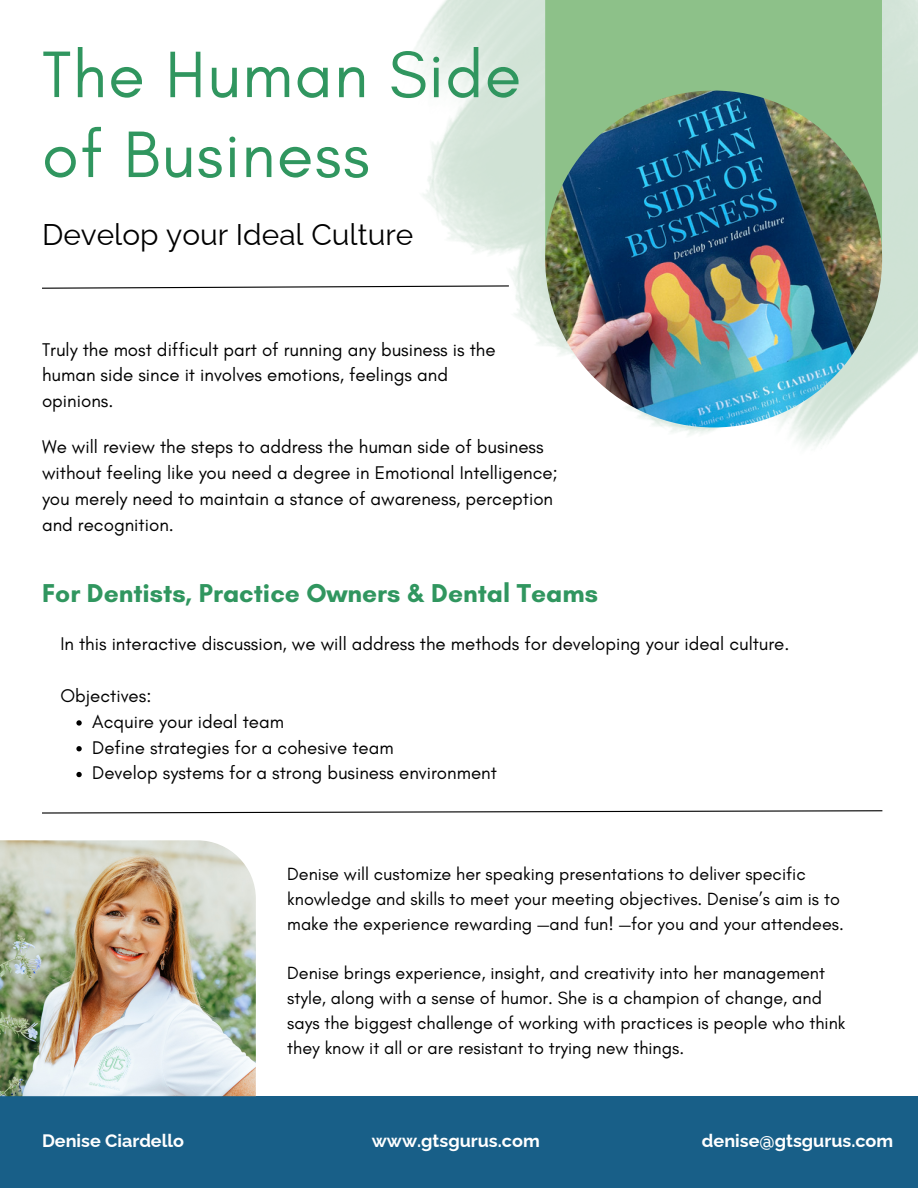
<style>
.page{position:relative;width:918px;height:1188px;background:#fff}
.page>*{position:absolute;margin:0;border:0;box-sizing:border-box;transform-origin:0 0}
.t1{font:66.9px/79.8px "Glacial Indifference";letter-spacing:.02em;color:#30965f}
.t2{font:29.85px "Raleway";color:#000}
.t3{font:700 26.4px "Glacial Indifference";color:#30965f}
.t4{font:18.75px/25.8px "Glacial Indifference";color:#000}
.t5{font:18px/24.8px "Glacial Indifference";color:#000}
.t6{font:700 18px "Raleway";color:#fff}
</style>
<div class="page">
<img style="left:414px;top:0;width:504px;height:447px">
<div style="left:545px;top:0;width:337px;height:285px;background:#8dc189"></div>
<img style="left:545px;top:91px;width:337px;height:336px;border-radius:50%">
<div style="left:0;top:1096px;width:918px;height:92px;background:#185f88"></div>
<svg style="left:42px;top:285px;width:468px;height:4px"></svg>
<img style="left:0;top:840px;width:256px;height:256px">
<svg style="left:76px;top:720px;width:6px;height:6px"></svg>
<svg style="left:76px;top:746px;width:6px;height:5px"></svg>
<svg style="left:76px;top:772px;width:6px;height:5px"></svg>
<svg style="left:42px;top:810px;width:841px;height:4px"></svg>
<p class="t1" style="left:42px;top:34px;width:481px">The Human Side of Business</p>
<p class="t2" style="left:42px;top:217px;width:373px">Develop your Ideal Culture</p>
<p class="t4" style="left:42px;top:336px;width:455px">Truly the most difficult part of running any business is the human side since it involves emotions, feelings and opinions.</p>
<p class="t4" style="left:42px;top:434px;width:517px">We will review the steps to address the human side of business without feeling like you need a degree in Emotional Intelligence; you merely need to maintain a stance of awareness, perception and recognition.</p>
<p class="t3" style="left:42px;top:577px;width:558px">For Dentists, Practice Owners &amp; Dental Teams</p>
<p class="t4" style="left:60px;top:631px;width:730px">In this interactive discussion, we will address the methods for developing your ideal culture.</p>
<p class="t4" style="left:60px;top:683px;width:92px">Objectives:</p>
<p class="t4" style="left:92px;top:708px;width:193px">Acquire your ideal team</p>
<p class="t4" style="left:92px;top:734px;width:303px">Define strategies for a cohesive team</p>
<p class="t4" style="left:92px;top:760px;width:406px">Develop systems for a strong business environment</p>
<p class="t5" style="left:287px;top:862px;width:558px">Denise will customize her speaking presentations to deliver specific knowledge and skills to meet your meeting objectives. Denise’s aim is to make the experience rewarding —and fun! —for you and your attendees.</p>
<p class="t5" style="left:287px;top:961px;width:560px">Denise brings experience, insight, and creativity into her management style, along with a sense of humor. She is a champion of change, and says the biggest challenge of working with practices is people who think they know it all or are resistant to trying new things.</p>
<p class="t6" style="left:42px;top:1131px;width:144px">Denise Ciardello</p>
<p class="t6" style="left:372px;top:1131px;width:169px">www.gtsgurus.com</p>
<p class="t6" style="left:702px;top:1131px;width:193px">denise@gtsgurus.com</p>
</div>
